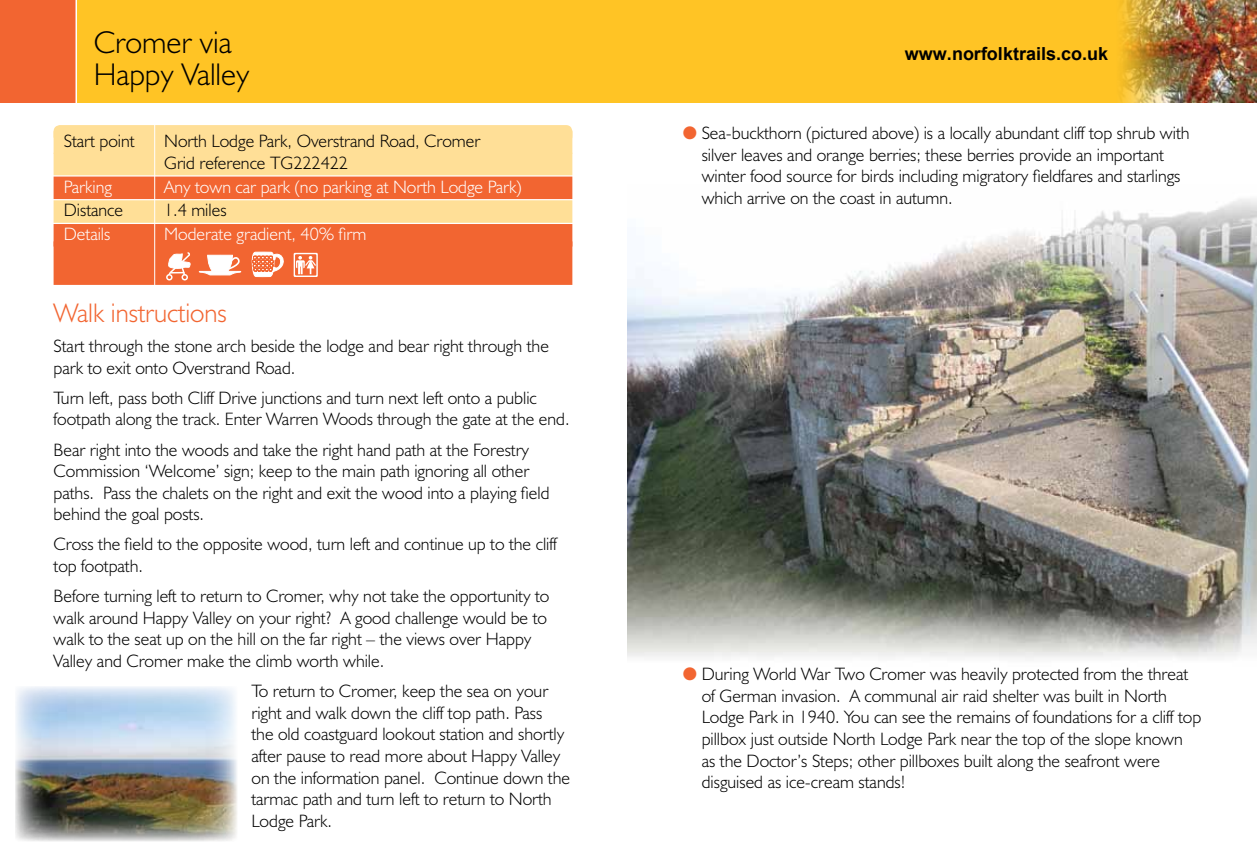
<style>
.page{position:relative;width:1257px;height:856px;background:#fff}
.page>*{position:absolute;margin:0;border:0;box-sizing:border-box;transform-origin:0 0}
.t1{font:300 31.5px/31.5px "Humanist 521 BT";color:#000}
.t2{font:300 27px "Humanist 521 BT";color:#f26531}
.t3{font:300 18px/21.6px "Humanist 521 BT";color:#000}
.t4{font:300 18px "Humanist 521 BT";color:#fff}
.t5{font:700 18px "Arial";color:#000}
.s1{color:#f26531}
</style>
<div class="page">
<img style="left:628px;top:199px;width:629px;height:460px">
<div style="left:54px;top:125px;width:518px;height:18px;background:#ffdf97;border-radius:6px"></div>
<div style="left:54px;top:131px;width:518px;height:23px;background:#ffdf97"></div>
<div style="left:54px;top:153px;width:518px;height:22px;background:#ffdf97"></div>
<div style="left:54px;top:176px;width:518px;height:23px;background:#f26531"></div>
<div style="left:54px;top:200px;width:518px;height:23px;background:#ffdf97"></div>
<div style="left:54px;top:224px;width:518px;height:22px;background:#f26531"></div>
<div style="left:54px;top:241px;width:518px;height:44px;background:#f26531"></div>
<hr style="left:154px;top:122px;width:1px;height:167px;background:#fff">
<svg style="left:251px;top:251px;width:33px;height:26px"></svg>
<svg style="left:294px;top:253px;width:24px;height:24px"></svg>
<div style="left:295px;top:254px;width:21px;height:21px;background:#f26531"></div>
<svg style="left:296px;top:256px;width:20px;height:18px"></svg>
<svg style="left:198px;top:254px;width:44px;height:21px"></svg>
<div style="left:166px;top:274px;width:7px;height:6px;border:1px solid #fff;border-radius:50%"></div>
<svg style="left:167px;top:252px;width:24px;height:28px"></svg>
<div style="left:0;top:0;width:628px;height:102px;background:#ffc425"></div>
<div style="left:0;top:0;width:77px;height:102px;background:#f26531"></div>
<div style="left:628px;top:0;width:629px;height:102px;background:#ffc425"></div>
<img style="left:1121px;top:0;width:136px;height:102px">
<img style="left:15px;top:686px;width:222px;height:155px">
<h1 class="t1" style="left:94px;top:26px;width:157px">Cromer via<br>Happy Valley</h1>
<p class="t3" style="left:64px;top:130px;width:72px">Start point</p>
<p class="t3" style="left:164px;top:130px;width:318px">North Lodge Park, Overstrand Road, Cromer<br>Grid reference TG222422</p>
<p class="t4" style="left:64px;top:175px;width:50px">Parking</p>
<p class="t4" style="left:164px;top:175px;width:359px">Any town car park (no parking at North Lodge Park)</p>
<p class="t3" style="left:64px;top:199px;width:61px">Distance</p>
<p class="t3" style="left:164px;top:199px;width:64px">1.4 miles</p>
<p class="t4" style="left:64px;top:223px;width:48px">Details</p>
<p class="t4" style="left:164px;top:223px;width:204px">Moderate gradient, 40% firm</p>
<h2 class="t2" style="left:54px;top:296px;width:175px">Walk instructions</h2>
<p class="t3" style="left:54px;top:335px;width:497px">Start through the stone arch beside the lodge and bear right through the park to exit onto Overstrand Road.</p>
<p class="t3" style="left:54px;top:386px;width:517px">Turn left, pass both Cliff Drive junctions and turn next left onto a public footpath along the track. Enter Warren Woods through the gate at the end.</p>
<p class="t3" style="left:54px;top:438px;width:498px">Bear right into the woods and take the right hand path at the Forestry Commission ‘Welcome’ sign; keep to the main path ignoring all other paths. Pass the chalets on the right and exit the wood into a playing field behind the goal posts.</p>
<p class="t3" style="left:54px;top:533px;width:505px">Cross the field to the opposite wood, turn left and continue up to the cliff top footpath.</p>
<p class="t3" style="left:54px;top:585px;width:497px">Before turning left to return to Cromer, why not take the opportunity to walk around Happy Valley on your right? A good challenge would be to walk to the seat up on the hill on the far right – the views over Happy Valley and Cromer make the climb worth while.</p>
<p class="t3" style="left:251px;top:680px;width:320px">To return to Cromer, keep the sea on your right and walk down the cliff top path. Pass<br>the old coastguard lookout station and shortly after pause to read more about Happy Valley on the information panel. Continue down the tarmac path and turn left to return to North Lodge Park.</p>
<p class="t5" style="left:905px;top:42px;width:205px">www.norfolktrails.co.uk</p>
<p class="t3" style="left:702px;top:122px;width:489px;text-indent:-19px"><span class="s1">●</span> Sea-buckthorn (pictured above) is a locally abundant cliff top shrub with silver leaves and orange berries; these berries provide an important winter food source for birds including migratory fieldfares and starlings which arrive on the coast in autumn.</p>
<p class="t3" style="left:702px;top:663px;width:501px;text-indent:-19px"><span class="s1">●</span> During World War Two Cromer was heavily protected from the threat of German invasion. A communal air raid shelter was built in North Lodge Park in 1940. You can see the remains of foundations for a cliff top pillbox just outside North Lodge Park near the top of the slope known<br>as the Doctor’s Steps; other pillboxes built along the seafront were disguised as ice-cream stands!</p>
</div>
